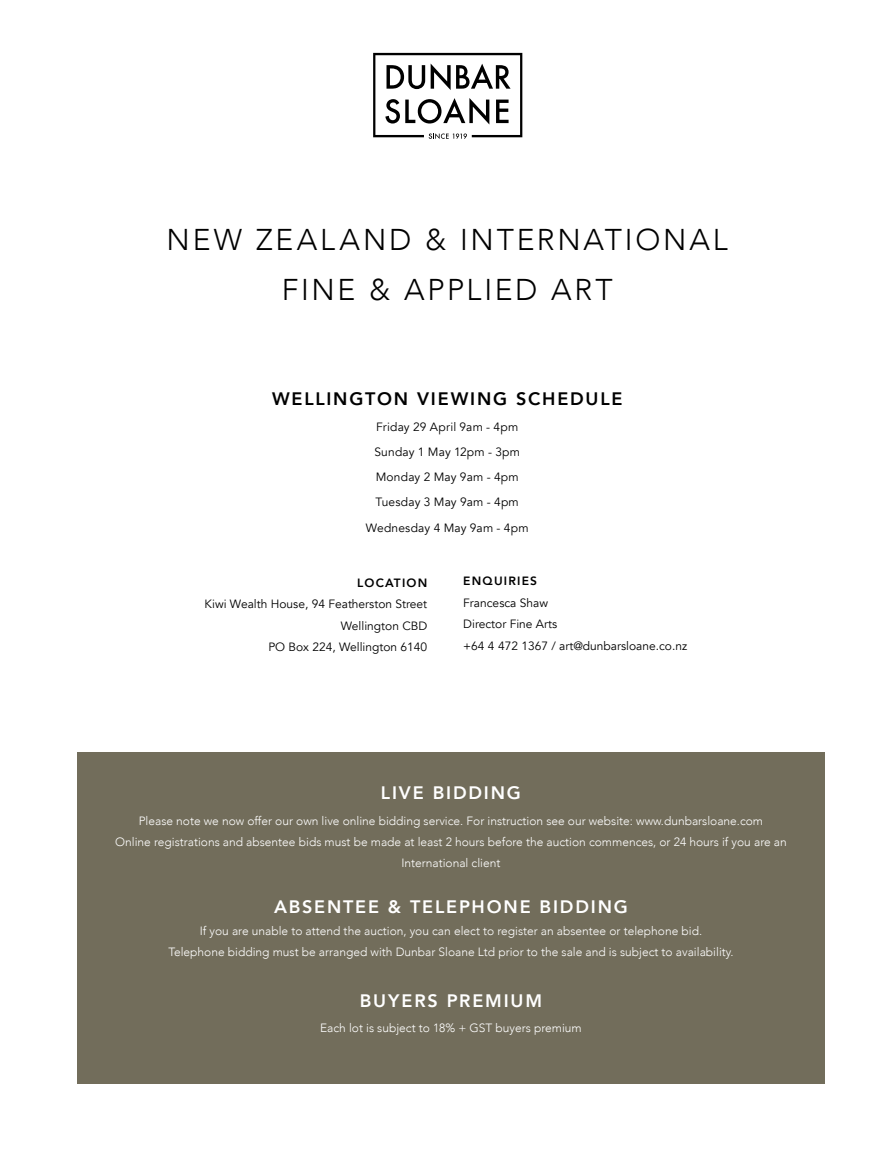
<style>
.page{position:relative;width:893px;height:1149px;background:#fff}
.page>*{position:absolute;margin:0;border:0;box-sizing:border-box;transform-origin:0 0}
.t1{font:300 30px/49.5px "Avenir";letter-spacing:.095em;color:#000;text-align:center}
.t2{font:800 18px "Avenir";letter-spacing:.1em;color:#fff}
.t3{font:800 18px "Avenir";letter-spacing:.1em;color:#000}
.t4{font:300 12px/21px "Avenir";color:#fff;text-align:center}
.t5{font:12px/25.2px "Avenir";color:#000;text-align:center}
.t6{font:800 12px "Avenir";letter-spacing:.1em;color:#000}
</style>
<div class="page">
<div style="left:77px;top:751px;width:748px;height:332px;background:#726d5b"></div>
<svg style="left:373px;top:53px;width:149px;height:86px"></svg>
<h1 class="t1" style="left:167px;top:215px;width:563px">NEW ZEALAND &amp; INTERNATIONAL<br>FINE &amp; APPLIED ART</h1>
<h2 class="t3" style="left:272px;top:385px;width:352px">WELLINGTON VIEWING SCHEDULE</h2>
<p class="t5" style="left:366px;top:414px;width:164px">Friday 29 April 9am - 4pm<br>Sunday 1 May 12pm - 3pm<br>Monday 2 May 9am - 4pm<br>Tuesday 3 May 9am - 4pm<br>Wednesday 4 May 9am - 4pm</p>
<p class="t6" style="left:357px;top:573px;width:72px">LOCATION</p>
<p class="t5" style="left:205px;top:593px;width:224px;line-height:21.5px;text-align:right">Kiwi Wealth House, 94 Featherston Street<br>Wellington CBD<br>PO Box 224, Wellington 6140</p>
<p class="t6" style="left:463px;top:571px;width:75px">ENQUIRIES</p>
<p class="t5" style="left:463px;top:591px;width:225px;line-height:21.5px;text-align:left">Francesca Shaw<br>Director Fine Arts<br>+64 4 472 1367 / art@dunbarsloane.co.nz</p>
<h2 class="t2" style="left:381px;top:778px;width:142px">LIVE BIDDING</h2>
<p class="t4" style="left:115px;top:809px;width:673px">Please note we now offer our own live online bidding service. For instruction see our website: www.dunbarsloane.com<br>Online registrations and absentee bids must be made at least 2 hours before the auction commences, or 24 hours if you are an<br>International client</p>
<h2 class="t2" style="left:274px;top:892px;width:355px">ABSENTEE &amp; TELEPHONE BIDDING</h2>
<p class="t4" style="left:168px;top:919px;width:566px">If you are unable to attend the auction, you can elect to register an absentee or telephone bid.<br>Telephone bidding must be arranged with Dunbar Sloane Ltd prior to the sale and is subject to availability.</p>
<h2 class="t2" style="left:360px;top:985px;width:184px">BUYERS PREMIUM</h2>
<p class="t4" style="left:320px;top:1016px;width:263px">Each lot is subject to 18% + GST buyers premium</p>
</div>
